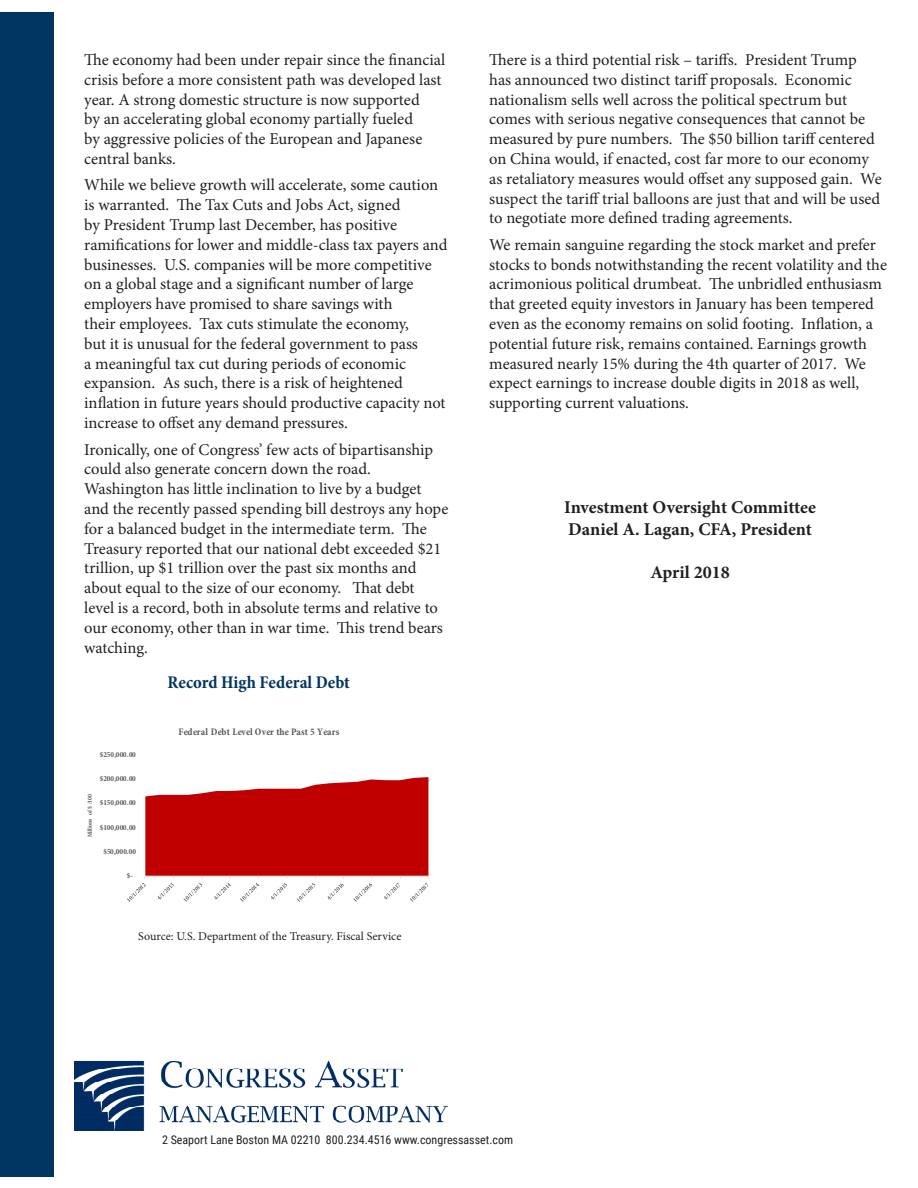
<style>
.page{position:relative;width:918px;height:1188px;background:#fff}
.page>*{position:absolute;margin:0;border:0;box-sizing:border-box;transform-origin:0 0}
.t1{font:700 18px "Minion Pro";letter-spacing:-.005em;color:#231f20}
.t2{font:700 condensed 18px "Minion Pro";color:#003562}
.t3{font:16.5px/19.8px "Minion Pro";color:#231f20}
.t4{font:12px "Roboto Condensed";color:#231f20}
.t5{font:12px "Minion Pro";color:#231f20}
.t6{font:700 condensed 10.05px "Minion Pro";letter-spacing:.02em;color:#595959}
.t7{font:700 condensed 7.65px "Minion Pro";letter-spacing:-.065em;color:#595959}
.t8{font:700 condensed 6.15px "Minion Pro";letter-spacing:-.01em;color:#595959}
</style>
<div class="page">
<div style="left:0;top:12px;width:54px;height:1164px;background:#003562"></div>
<img style="left:75px;top:1060px;width:372px;height:70px">
<svg style="left:127px;top:777px;width:302px;height:125px"></svg>
<p class="t3" style="left:84px;top:50px;width:363px">The economy had been under repair since the financial crisis before a more consistent path was developed last year. A strong domestic structure is now supported<br>by an accelerating global economy partially fueled<br>by aggressive policies of the European and Japanese central banks.</p>
<p class="t3" style="left:84px;top:175px;width:365px">While we believe growth will accelerate, some caution is warranted. The Tax Cuts and Jobs Act, signed<br>by President Trump last December, has positive ramifications for lower and middle-class tax payers and businesses. U.S. companies will be more competitive on a global stage and a significant number of large employers have promised to share savings with<br>their employees. Tax cuts stimulate the economy,<br>but it is unusual for the federal government to pass<br>a meaningful tax cut during periods of economic expansion. As such, there is a risk of heightened inflation in future years should productive capacity not increase to offset any demand pressures.</p>
<p class="t3" style="left:84px;top:440px;width:366px">Ironically, one of Congress’ few acts of bipartisanship could also generate concern down the road.<br>Washington has little inclination to live by a budget and the recently passed spending bill destroys any hope for a balanced budget in the intermediate term. The Treasury reported that our national debt exceeded $21 trillion, up $1 trillion over the past six months and about equal to the size of our economy. That debt level is a record, both in absolute terms and relative to our economy, other than in war time. This trend bears watching.</p>
<p class="t2" style="left:168px;top:670px;width:184px">Record High Federal Debt</p>
<p class="t7" style="left:100px;top:749px;width:37px">$250,000.00</p>
<p class="t7" style="left:100px;top:773px;width:37px">$200,000.00</p>
<p class="t8" style="left:86px;top:837px;width:45px;rotate:-90deg">Millions of $ /100</p>
<p class="t7" style="left:100px;top:798px;width:37px">$150,000.00</p>
<p class="t7" style="left:100px;top:822px;width:37px">$100,000.00</p>
<p class="t7" style="left:103px;top:846px;width:34px">$50,000.00</p>
<p class="t7" style="left:127px;top:870px;width:8px">$-</p>
<p class="t6" style="left:178px;top:725px;width:163px">Federal Debt Level Over the Past 5 Years</p>
<p class="t5" style="left:138px;top:928px;width:265px">Source: U.S. Department of the Treasury. Fiscal Service</p>
<p class="t3" style="left:489px;top:50px;width:394px">There is a third potential risk – tariffs. President Trump has announced two distinct tariff proposals. Economic nationalism sells well across the political spectrum but comes with serious negative consequences that cannot be measured by pure numbers. The $50 billion tariff centered on China would, if enacted, cost far more to our economy as retaliatory measures would offset any supposed gain. We suspect the tariff trial balloons are just that and will be used to negotiate more defined trading agreements.</p>
<p class="t3" style="left:489px;top:235px;width:399px">We remain sanguine regarding the stock market and prefer stocks to bonds notwithstanding the recent volatility and the acrimonious political drumbeat. The unbridled enthusiasm that greeted equity investors in January has been tempered even as the economy remains on solid footing. Inflation, a potential future risk, remains contained. Earnings growth measured nearly 15% during the 4th quarter of 2017. We expect earnings to increase double digits in 2018 as well, supporting current valuations.</p>
<p class="t1" style="left:564px;top:495px;width:253px">Investment Oversight Committee</p>
<p class="t1" style="left:568px;top:516px;width:245px">Daniel A. Lagan, CFA, President</p>
<p class="t1" style="left:650px;top:559px;width:81px">April 2018</p>
<p class="t4" style="left:162px;top:1131px;width:353px">2 Seaport Lane Boston MA 02210 800.234.4516 www.congressasset.com</p>
</div>
